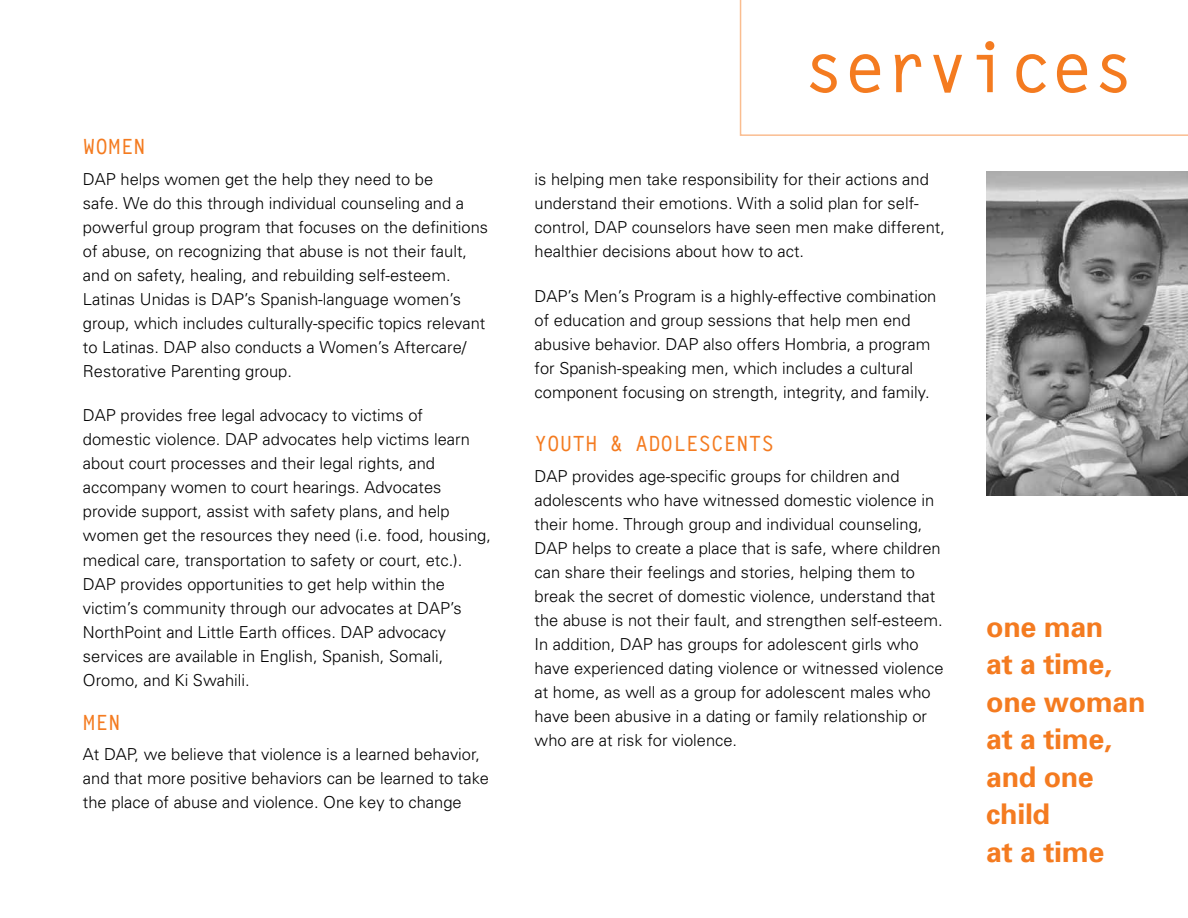
<style>
.page{position:relative;width:1188px;height:918px;background:#fff}
.page>*{position:absolute;margin:0;border:0;box-sizing:border-box;transform-origin:0 0}
.t1{font:700 69px "Letter Gothic";color:#f47b20}
.t2{font:700 28.5px/37.5px "Univers";letter-spacing:-.01em;color:#f47b20}
.t3{font:700 21px "Letter Gothic";color:#f47b20}
.t4{font:300 16.5px/24px "Univers";color:#000}
</style>
<div class="page">
<img style="left:986px;top:172px;width:202px;height:324px">
<svg style="left:740px;top:0;width:448px;height:136px"></svg>
<p class="t3" style="left:83px;top:134px;width:64px">WOMEN</p>
<p class="t4" style="left:83px;top:167px;width:407px">DAP helps women get the help they need to be<br>safe. We do this through individual counseling and a powerful group program that focuses on the definitions of abuse, on recognizing that abuse is not their fault, and on safety, healing, and rebuilding self-esteem.<br>Latinas Unidas is DAP’s Spanish-language women’s group, which includes culturally-specific topics relevant to Latinas. DAP also conducts a Women’s Aftercare/ Restorative Parenting group.</p>
<p class="t4" style="left:83px;top:403px;width:410px">DAP provides free legal advocacy to victims of domestic violence. DAP advocates help victims learn about court processes and their legal rights, and accompany women to court hearings. Advocates provide support, assist with safety plans, and help women get the resources they need (i.e. food, housing, medical care, transportation to safety or court, etc.).<br>DAP provides opportunities to get help within the victim’s community through our advocates at DAP’s NorthPoint and Little Earth offices. DAP advocacy services are available in English, Spanish, Somali, Oromo, and Ki Swahili.</p>
<p class="t3" style="left:83px;top:709px;width:39px">MEN</p>
<p class="t4" style="left:83px;top:742px;width:408px">At DAP, we believe that violence is a learned behavior, and that more positive behaviors can be learned to take the place of abuse and violence. One key to change</p>
<h1 class="t1" style="left:803px;top:25px;width:333px">services</h1>
<p class="t4" style="left:535px;top:167px;width:412px">is helping men take responsibility for their actions and understand their emotions. With a solid plan for self&shy;control, DAP counselors have seen men make different, healthier decisions about how to act.</p>
<p class="t4" style="left:535px;top:283px;width:403px">DAP’s Men’s Program is a highly-effective combination of education and group sessions that help men end abusive behavior. DAP also offers Hombria, a program for Spanish-speaking men, which includes a cultural component focusing on strength, integrity, and family.</p>
<p class="t3" style="left:535px;top:430px;width:241px">YOUTH &amp; ADOLESCENTS</p>
<p class="t4" style="left:535px;top:463px;width:410px">DAP provides age-specific groups for children and adolescents who have witnessed domestic violence in their home. Through group and individual counseling, DAP helps to create a place that is safe, where children can share their feelings and stories, helping them to break the secret of domestic violence, understand that the abuse is not their fault, and strengthen self-esteem.<br>In addition, DAP has groups for adolescent girls who have experienced dating violence or witnessed violence at home, as well as a group for adolescent males who have been abusive in a dating or family relationship or who are at risk for violence.</p>
<h2 class="t2" style="left:986px;top:607px;width:161px">one man<br>at a time, one woman at a time, and one child<br>at a time</h2>
</div>
